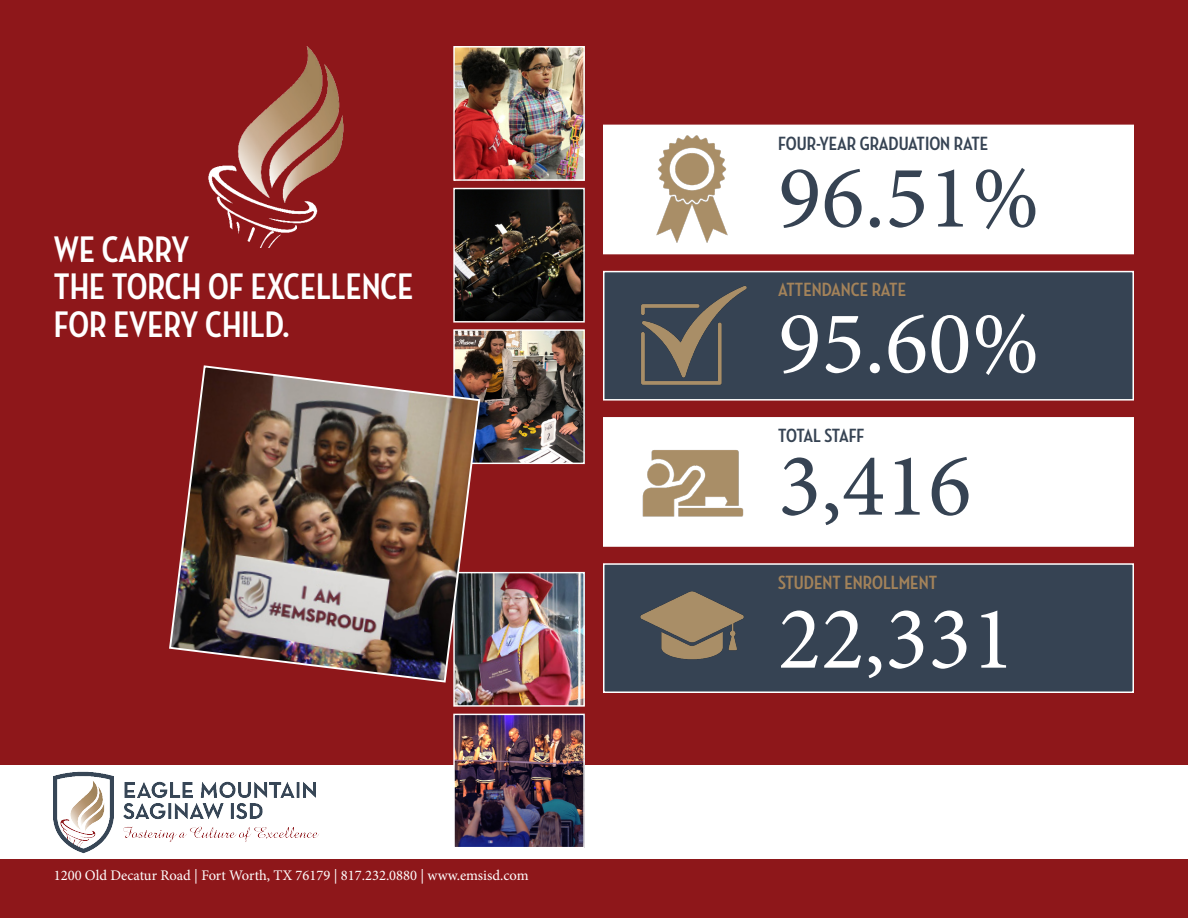
<style>
.page{position:relative;width:1188px;height:918px;background:#8e171a}
.page>*{position:absolute;margin:0;border:0;box-sizing:border-box;transform-origin:0 0}
.t1{font:90px "Minion Pro";color:#fff}
.t2{font:90px "Minion Pro";color:#364353}
.t3{font:700 37.65px "Neutraface Condensed";color:#fff}
.t4{font:700 19.5px "Neutraface Condensed";color:#a4835a}
.t5{font:700 19.5px "Neutraface Condensed";color:#364353}
.t6{font:700 19.5px "Neutraface Condensed";letter-spacing:-.03em;color:#364353}
.t7{font:14.7px "Minion Pro";color:#fff}
</style>
<div class="page">
<div style="left:0;top:765px;width:1188px;height:93px;background:#fff"></div>
<img style="left:43px;top:771px;width:286px;height:88px">
<div style="left:603px;top:125px;width:531px;height:129px;background:#fff"></div>
<div style="left:603px;top:271px;width:531px;height:130px;background:#364353;border:2px solid #fff"></div>
<div style="left:603px;top:417px;width:531px;height:130px;background:#fff;border:2px solid #fff"></div>
<div style="left:603px;top:563px;width:531px;height:130px;background:#364353;border:2px solid #fff"></div>
<img style="left:656px;top:136px;width:72px;height:106px">
<img style="left:641px;top:286px;width:106px;height:99px">
<img style="left:640px;top:591px;width:104px;height:69px">
<img style="left:642px;top:450px;width:102px;height:67px">
<img style="left:455px;top:190px;width:128px;height:131px">
<div style="left:453px;top:188px;width:132px;height:135px;border:1px solid #fff"></div>
<img style="left:455px;top:48px;width:128px;height:131px">
<div style="left:453px;top:46px;width:132px;height:135px;border:1px solid #fff"></div>
<img style="left:455px;top:574px;width:128px;height:131px">
<div style="left:453px;top:572px;width:132px;height:135px;border:1px solid #fff"></div>
<img style="left:455px;top:331px;width:128px;height:131px">
<div style="left:453px;top:329px;width:132px;height:135px;border:1px solid #fff"></div>
<img style="left:169px;top:364px;width:312px;height:320px">
<img style="left:455px;top:716px;width:128px;height:130px">
<div style="left:453px;top:714px;width:132px;height:134px;border:1px solid #fff"></div>
<img style="left:208px;top:46px;width:136px;height:202px">
<p class="t3" style="left:54px;top:228px;width:137px">WE CARRY</p>
<p class="t3" style="left:54px;top:266px;width:361px">THE TORCH OF EXCELLENCE</p>
<p class="t3" style="left:54px;top:303px;width:237px">FOR EVERY CHILD.</p>
<p class="t7" style="left:54px;top:865px;width:476px">1200 Old Decatur Road | Fort Worth, TX 76179 | 817.232.0880 | www.emsisd.com</p>
<p class="t5" style="left:778px;top:133px;width:211px">FOUR-YEAR GRADUATION RATE</p>
<p class="t2" style="left:778px;top:138px;width:263px">96.51%</p>
<p class="t4" style="left:778px;top:278px;width:129px">ATTENDANCE RATE</p>
<p class="t1" style="left:778px;top:283px;width:263px">95.60%</p>
<p class="t6" style="left:778px;top:424px;width:88px">TOTAL STAFF</p>
<p class="t2" style="left:778px;top:426px;width:195px">3,416</p>
<p class="t4" style="left:778px;top:571px;width:160px">STUDENT ENROLLMENT</p>
<p class="t1" style="left:778px;top:579px;width:238px">22,331</p>
</div>
